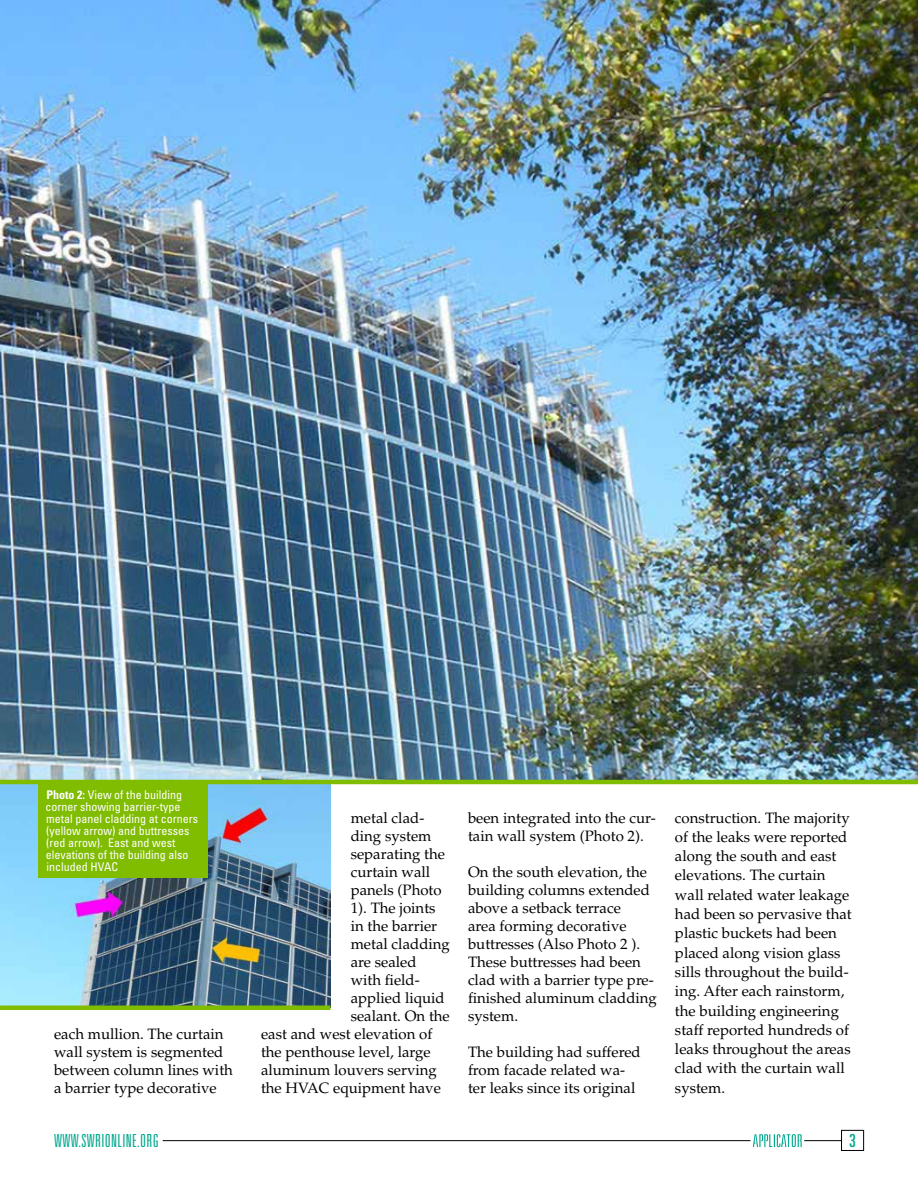
<style>
.page{position:relative;width:918px;height:1188px;background:#fff}
.page>*{position:absolute;margin:0;border:0;box-sizing:border-box;transform-origin:0 0}
.t1{font:300 ultra-condensed 18px "Univers";letter-spacing:.02em;color:#00a88f}
.t2{font:ultra-condensed 18px "Univers";color:#00a88f}
.t3{font:15px/18px "Palatino LT Std";color:#000}
.t4{font:condensed 12px/12px "Univers";color:#fff}
.s1{font-weight:700}
</style>
<div class="page">
<img style="left:0;top:0;width:918px;height:780px">
<img style="left:0;top:784px;width:330px;height:222px">
<hr style="left:0;top:780px;width:918px;height:4px;background:#80bc00">
<hr style="left:0;top:1006px;width:330px;height:4px;background:#80bc00">
<div style="left:39px;top:783px;width:169px;height:95px;background:#80bc00"></div>
<div style="left:841px;top:1130px;width:23px;height:21px;border:1px solid #000"></div>
<hr style="left:804px;top:1140px;width:37px;height:1px;background:#000">
<hr style="left:163px;top:1140px;width:587px;height:1px;background:#000">
<svg style="left:753px;top:1134px;width:49px;height:13px"></svg>
<p class="t4" style="left:46px;top:789px;width:154px"><span class="s1">Photo 2:</span> View of the building corner showing barrier-type metal panel cladding at corners (yellow arrow) and buttresses (red arrow). East and west elevations of the building also included HVAC</p>
<p class="t3" style="left:54px;top:1025px;width:180px">each mullion. The curtain wall system is segmented between column lines with a barrier type decorative</p>
<p class="t3" style="left:351px;top:809px;width:75px">metal clad-</p>
<p class="t3" style="left:351px;top:827px;width:82px">ding system</p>
<p class="t3" style="left:351px;top:845px;width:96px">separating the</p>
<p class="t3" style="left:351px;top:863px;width:81px">curtain wall</p>
<p class="t3" style="left:351px;top:881px;width:92px">panels (Photo</p>
<p class="t3" style="left:351px;top:899px;width:86px">1). The joints</p>
<p class="t3" style="left:351px;top:917px;width:88px">in the barrier</p>
<p class="t3" style="left:351px;top:935px;width:101px">metal cladding</p>
<p class="t3" style="left:351px;top:953px;width:67px">are sealed</p>
<p class="t3" style="left:351px;top:971px;width:71px">with field-</p>
<p class="t3" style="left:351px;top:989px;width:96px">applied liquid</p>
<p class="t3" style="left:351px;top:1007px;width:101px">sealant. On the</p>
<p class="t3" style="left:261px;top:1025px;width:173px">east and west elevation of</p>
<p class="t3" style="left:261px;top:1043px;width:171px">the penthouse level, large</p>
<p class="t3" style="left:261px;top:1061px;width:177px">aluminum louvers serving</p>
<p class="t3" style="left:261px;top:1079px;width:181px">the HVAC equipment have</p>
<p class="t3" style="left:468px;top:809px;width:189px">been integrated into the cur&shy;tain wall system (Photo 2).</p>
<p class="t3" style="left:468px;top:863px;width:190px">On the south elevation, the building columns extended above a setback terrace<br>area forming decorative buttresses (Also Photo 2 ).<br>These buttresses had been clad with a barrier type pre&shy;finished aluminum cladding system.</p>
<p class="t3" style="left:468px;top:1043px;width:174px">The building had suffered from facade related wa&shy;ter leaks since its original</p>
<p class="t3" style="left:675px;top:808px;width:178px;line-height:19.4px">construction. The majority of the leaks were reported along the south and east elevations. The curtain wall related water leakage had been so pervasive that plastic buckets had been placed along vision glass sills throughout the build&shy;ing. After each rainstorm, the building engineering staff reported hundreds of leaks throughout the areas clad with the curtain wall system.</p>
<p class="t1" style="left:54px;top:1131px;width:106px">WWW.SWRIONLINE.ORG</p>
<p class="t2" style="left:849px;top:1130px;width:8px">3</p>
</div>
